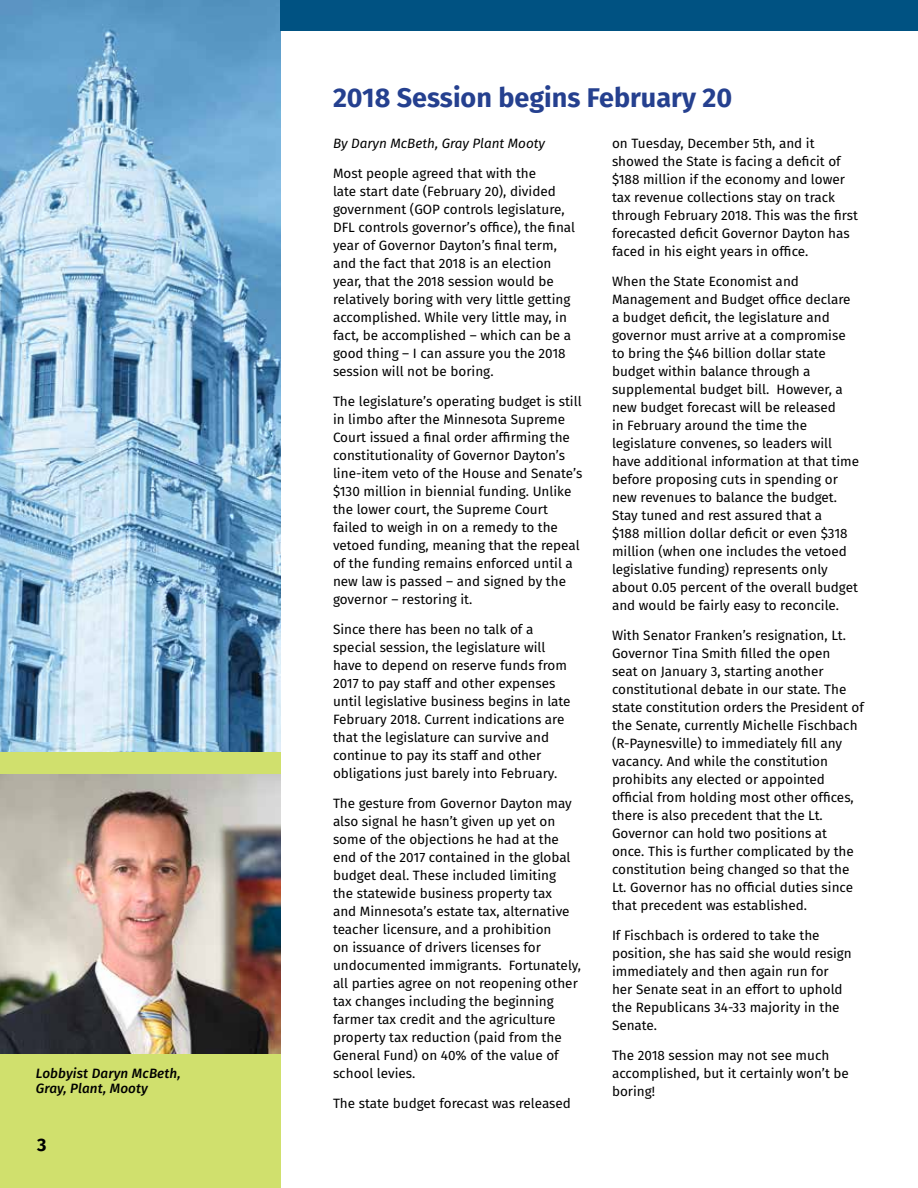
<style>
.page{position:relative;width:918px;height:1188px;background:#fff}
.page>*{position:absolute;margin:0;border:0;box-sizing:border-box;transform-origin:0 0}
.t1{font:700 27px "Fira Sans";color:#25408f}
.t2{font:600 18px "Fira Sans";color:#000}
.t3{font:700 18px "Fira Sans";color:#000}
.t4{font:13.5px/18px "Fira Sans";color:#000}
.t5{font:italic 500 13.5px/15px "Fira Sans";letter-spacing:.01em;color:#000}
.t6{font:italic 13.5px "Fira Sans";color:#000}
</style>
<div class="page">
<div style="left:0;top:752px;width:281px;height:436px;background:#d0e06d"></div>
<img style="left:0;top:0;width:281px;height:752px">
<img style="left:0;top:774px;width:281px;height:279px">
<div style="left:281px;top:0;width:637px;height:30px;background:#005282"></div>
<p class="t5" style="left:36px;top:1065px;width:146px">Lobbyist Daryn McBeth,<br>Gray, Plant, Mooty</p>
<h2 class="t2" style="left:37px;top:1130px;width:12px">4</h2>
<h2 class="t3" style="left:37px;top:1129px;width:11px">3</h2>
<h1 class="t1" style="left:333px;top:75px;width:401px">2018 Session begins February 20</h1>
<p class="t6" style="left:333px;top:133px;width:214px">By Daryn McBeth, Gray Plant Mooty</p>
<p class="t4" style="left:333px;top:164px;width:244px">Most people agreed that with the<br>late start date (February 20), divided government (GOP controls legislature, DFL controls governor’s office), the final year of Governor Dayton’s final term, and the fact that 2018 is an election year, that the 2018 session would be relatively boring with very little getting accomplished. While very little may, in fact, be accomplished – which can be a good thing – I can assure you the 2018 session will not be boring.</p>
<p class="t4" style="left:333px;top:392px;width:251px">The legislature’s operating budget is still in limbo after the Minnesota Supreme Court issued a final order affirming the constitutionality of Governor Dayton’s line-item veto of the House and Senate’s $130 million in biennial funding. Unlike the lower court, the Supreme Court failed to weigh in on a remedy to the vetoed funding, meaning that the repeal of the funding remains enforced until a new law is passed – and signed by the governor – restoring it.</p>
<p class="t4" style="left:333px;top:620px;width:239px">Since there has been no talk of a special session, the legislature will have to depend on reserve funds from 2017 to pay staff and other expenses until legislative business begins in late February 2018. Current indications are that the legislature can survive and continue to pay its staff and other obligations just barely into February.</p>
<p class="t4" style="left:333px;top:794px;width:250px">The gesture from Governor Dayton may also signal he hasn’t given up yet on some of the objections he had at the end of the 2017 contained in the global budget deal. These included limiting<br>the statewide business property tax<br>and Minnesota’s estate tax, alternative teacher licensure, and a prohibition<br>on issuance of drivers licenses for undocumented immigrants. Fortunately, all parties agree on not reopening other tax changes including the beginning farmer tax credit and the agriculture property tax reduction (paid from the General Fund) on 40% of the value of school levies.</p>
<p class="t4" style="left:333px;top:1094px;width:239px">The state budget forecast was released</p>
<p class="t4" style="left:612px;top:134px;width:248px">on Tuesday, December 5th, and it showed the State is facing a deficit of $188 million if the economy and lower tax revenue collections stay on track through February 2018. This was the first forecasted deficit Governor Dayton has faced in his eight years in office.</p>
<p class="t4" style="left:612px;top:272px;width:249px">When the State Economist and Management and Budget office declare a budget deficit, the legislature and governor must arrive at a compromise to bring the $46 billion dollar state budget within balance through a supplemental budget bill. However, a new budget forecast will be released<br>in February around the time the legislature convenes, so leaders will have additional information at that time before proposing cuts in spending or new revenues to balance the budget.<br>Stay tuned and rest assured that a<br>$188 million dollar deficit or even $318 million (when one includes the vetoed legislative funding) represents only about 0.05 percent of the overall budget and would be fairly easy to reconcile.</p>
<p class="t4" style="left:612px;top:626px;width:254px">With Senator Franken’s resignation, Lt.<br>Governor Tina Smith filled the open<br>seat on January 3, starting another constitutional debate in our state. The state constitution orders the President of the Senate, currently Michelle Fischbach (R-Paynesville) to immediately fill any vacancy. And while the constitution prohibits any elected or appointed official from holding most other offices, there is also precedent that the Lt.<br>Governor can hold two positions at<br>once. This is further complicated by the constitution being changed so that the Lt. Governor has no official duties since that precedent was established.</p>
<p class="t4" style="left:612px;top:926px;width:241px">If Fischbach is ordered to take the position, she has said she would resign immediately and then again run for her Senate seat in an effort to uphold the Republicans 34-33 majority in the<br>Senate.</p>
<p class="t4" style="left:612px;top:1046px;width:239px">The 2018 session may not see much accomplished, but it certainly won’t be boring!</p>
</div>
